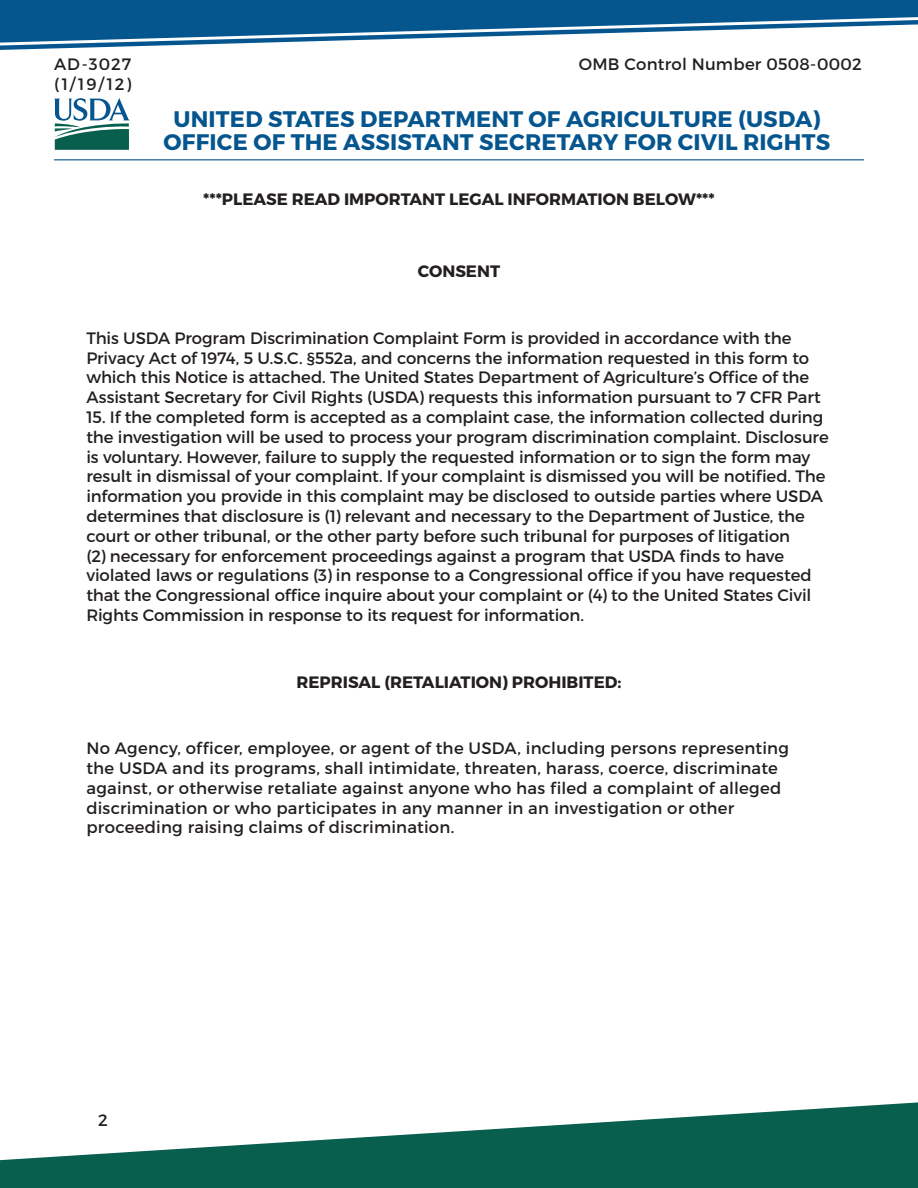
<style>
.page{position:relative;width:918px;height:1188px;background:#fff}
.page>*{position:absolute;margin:0;border:0;box-sizing:border-box;transform-origin:0 0}
.t1{font:700 22.5px/22.5px "Montserrat";letter-spacing:.01em;color:#05558f;text-align:center}
.t2{font:16.5px/19.8px "Montserrat";letter-spacing:-.005em;color:#231f20}
.t3{font:700 16.5px "Montserrat";color:#231f20}
.t4{font:16.5px "Montserrat";letter-spacing:.015em;color:#231f20}
.t5{font:16.5px/19.8px "Montserrat";letter-spacing:.07em;color:#231f20}
</style>
<div class="page">
<svg style="left:0;top:46px;width:141px;height:4px"></svg>
<svg style="left:0;top:1102px;width:918px;height:86px;fill:#095f4d"></svg>
<svg style="left:0;top:0;width:918px;height:46px"></svg>
<svg style="left:54px;top:98px;width:76px;height:52px"></svg>
<hr style="left:54px;top:159px;width:810px;height:1px;background:#05558f">
<p class="t5" style="left:54px;top:54px;width:79px">AD-3027 (1/19/12)</p>
<p class="t4" style="left:579px;top:54px;width:284px">OMB Control Number 0508-0002</p>
<h1 class="t1" style="left:164px;top:108px;width:668px">UNITED STATES DEPARTMENT OF AGRICULTURE (USDA)<br>OFFICE OF THE ASSISTANT SECRETARY FOR CIVIL RIGHTS</h1>
<p class="t3" style="left:203px;top:189px;width:513px">***PLEASE READ IMPORTANT LEGAL INFORMATION BELOW***</p>
<p class="t3" style="left:418px;top:261px;width:84px">CONSENT</p>
<p class="t2" style="left:86px;top:328px;width:736px">This USDA Program Discrimination Complaint Form is provided in accordance with the Privacy Act of 1974, 5 U.S.C. §552a, and concerns the information requested in this form to which this Notice is attached. The United States Department of Agriculture’s Office of the Assistant Secretary for Civil Rights (USDA) requests this information pursuant to 7 CFR Part</p>
<p class="t2" style="left:86px;top:407px;width:744px">15. If the completed form is accepted as a complaint case, the information collected during the investigation will be used to process your program discrimination complaint. Disclosure is voluntary. However, failure to supply the requested information or to sign the form may result in dismissal of your complaint. If your complaint is dismissed you will be notified. The information you provide in this complaint may be disclosed to outside parties where USDA determines that disclosure is (1) relevant and necessary to the Department of Justice, the court or other tribunal, or the other party before such tribunal for purposes of litigation<br>(2) necessary for enforcement proceedings against a program that USDA finds to have violated laws or regulations (3) in response to a Congressional office if you have requested that the Congressional office inquire about your complaint or (4) to the United States Civil Rights Commission in response to its request for information.</p>
<p class="t3" style="left:297px;top:671px;width:326px">REPRISAL (RETALIATION) PROHIBITED:</p>
<p class="t2" style="left:86px;top:738px;width:704px">No Agency, officer, employee, or agent of the USDA, including persons representing the USDA and its programs, shall intimidate, threaten, harass, coerce, discriminate against, or otherwise retaliate against anyone who has filed a complaint of alleged discrimination or who participates in any manner in an investigation or other proceeding raising claims of discrimination.</p>
<p class="t2" style="left:98px;top:1111px;width:11px">2</p>
</div>
